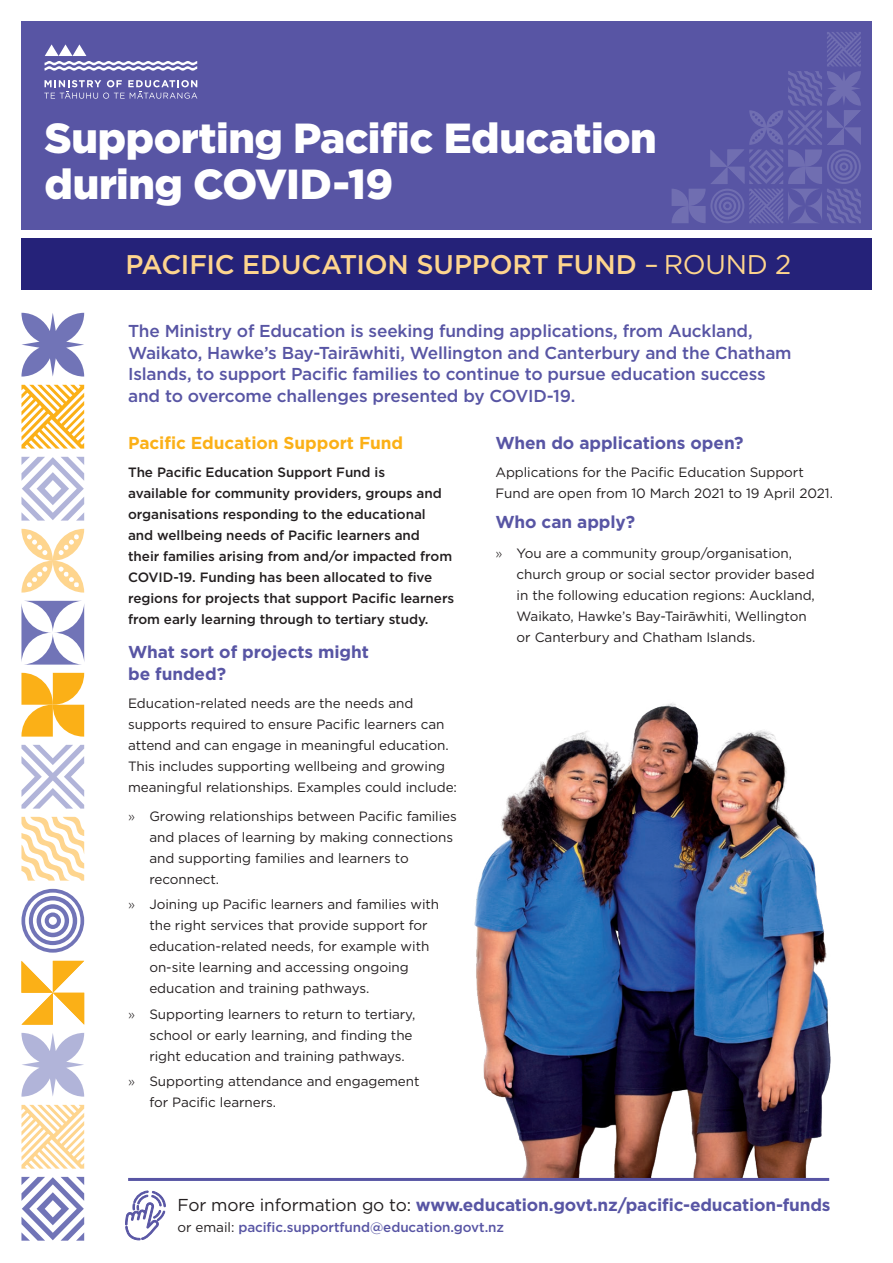
<style>
.page{position:relative;width:893px;height:1263px;background:#fff}
.page>*{position:absolute;margin:0;border:0;box-sizing:border-box;transform-origin:0 0}
.t1{font:900 42px/46.5px "Gotham";letter-spacing:-.01em;color:#fff}
.t2{font:500 27px "Gotham";letter-spacing:-.01em;color:#fed58e}
.t3{font:500 17.25px/21.8px "Gotham";letter-spacing:-.01em;color:#5855a4}
.t4{font:700 17.25px/21.8px "Gotham";letter-spacing:-.005em;color:#5855a4}
.t5{font:700 17.25px "Gotham";letter-spacing:-.005em;color:#fbb017}
.t6{font:13.5px/21px "Gotham";letter-spacing:-.005em;color:#231f20}
.t7{font:500 13.5px/21px "Gotham";letter-spacing:-.005em;color:#231f20}
.t8{font:500 13.5px "Gotham";letter-spacing:-.005em;color:#5855a4}
.s1{font-weight:400}
.s2{font-weight:300}
.s3{font-weight:400;color:#231f20}
</style>
<div class="page">
<img style="left:474px;top:703px;width:357px;height:476px">
<div style="left:21px;top:21px;width:851px;height:209px;background:#5855a4"></div>
<svg style="left:672px;top:32px;width:189px;height:191px"></svg>
<svg style="left:44px;top:80px;width:153px;height:19px"></svg>
<svg style="left:45px;top:44px;width:152px;height:27px"></svg>
<hr style="left:128px;top:1178px;width:701px;height:3px;background:#5855a4">
<svg style="left:21px;top:1033px;width:63px;height:64px"></svg>
<svg style="left:21px;top:313px;width:63px;height:64px"></svg>
<svg style="left:21px;top:889px;width:63px;height:64px"></svg>
<svg style="left:21px;top:529px;width:63px;height:64px"></svg>
<svg style="left:21px;top:1177px;width:63px;height:64px"></svg>
<svg style="left:21px;top:457px;width:63px;height:64px"></svg>
<svg style="left:21px;top:817px;width:63px;height:64px"></svg>
<svg style="left:21px;top:745px;width:63px;height:64px"></svg>
<svg style="left:21px;top:1105px;width:63px;height:64px"></svg>
<svg style="left:21px;top:385px;width:63px;height:64px"></svg>
<svg style="left:21px;top:961px;width:63px;height:64px"></svg>
<svg style="left:21px;top:673px;width:63px;height:64px"></svg>
<svg style="left:21px;top:601px;width:63px;height:64px"></svg>
<div style="left:21px;top:238px;width:851px;height:51px;background:#252279"></div>
<svg style="left:125px;top:1190px;width:41px;height:51px"></svg>
<h1 class="t1" style="left:45px;top:114px;width:614px">Supporting Pacific Education during COVID-19</h1>
<h2 class="t2" style="left:125px;top:247px;width:667px">PACIFIC EDUCATION SUPPORT FUND <span class="s1">– ROUND 2</span></h2>
<p class="t3" style="left:128px;top:320px;width:665px">The Ministry of Education is seeking funding applications, from Auckland, Waikato, Hawke’s Bay-Tairāwhiti, Wellington and Canterbury and the Chatham Islands, to support Pacific families to continue to pursue education success and to overcome challenges presented by COVID-19.</p>
<p class="t4" style="left:495px;top:432px;width:250px">When do applications open?</p>
<p class="t6" style="left:495px;top:461px;width:339px">Applications for the Pacific Education Support<br>Fund are open from 10 March 2021 to 19 April 2021.</p>
<p class="t4" style="left:495px;top:511px;width:141px">Who can apply?</p>
<p class="t6" style="left:517px;top:542px;width:300px;text-indent:-21px"><span class="s2">»</span> You are a community group/organisation, church group or social sector provider based in the following education regions: Auckland, Waikato, Hawke’s Bay-Tairāwhiti, Wellington or Canterbury and Chatham Islands.</p>
<p class="t5" style="left:128px;top:432px;width:277px">Pacific Education Support Fund</p>
<p class="t7" style="left:128px;top:461px;width:328px">The Pacific Education Support Fund is<br>available for community providers, groups and organisations responding to the educational and wellbeing needs of Pacific learners and their families arising from and/or impacted from COVID-19. Funding has been allocated to five regions for projects that support Pacific learners from early learning through to tertiary study.</p>
<p class="t4" style="left:128px;top:641px;width:242px">What sort of projects might be funded?</p>
<p class="t6" style="left:128px;top:692px;width:330px">Education-related needs are the needs and supports required to ensure Pacific learners can attend and can engage in meaningful education.<br>This includes supporting wellbeing and growing meaningful relationships. Examples could include:</p>
<p class="t6" style="left:149px;top:805px;width:309px;text-indent:-21px"><span class="s2">»</span> Growing relationships between Pacific families and places of learning by making connections and supporting families and learners to reconnect.</p>
<p class="t6" style="left:149px;top:894px;width:291px;text-indent:-21px"><span class="s2">»</span> Joining up Pacific learners and families with the right services that provide support for education-related needs, for example with on-site learning and accessing ongoing education and training pathways.</p>
<p class="t6" style="left:149px;top:1003px;width:267px;text-indent:-21px"><span class="s2">»</span> Supporting learners to return to tertiary, school or early learning, and finding the right education and training pathways.</p>
<p class="t6" style="left:149px;top:1070px;width:272px;text-indent:-21px"><span class="s2">»</span> Supporting attendance and engagement for Pacific learners.</p>
<p class="t4" style="left:178px;top:1193px;width:654px"><span class="s3">For more information go to:</span> www.education.govt.nz/pacific-education-funds</p>
<p class="t8" style="left:178px;top:1218px;width:328px"><span class="s3">or email:</span> pacific.supportfund@education.govt.nz</p>
</div>
